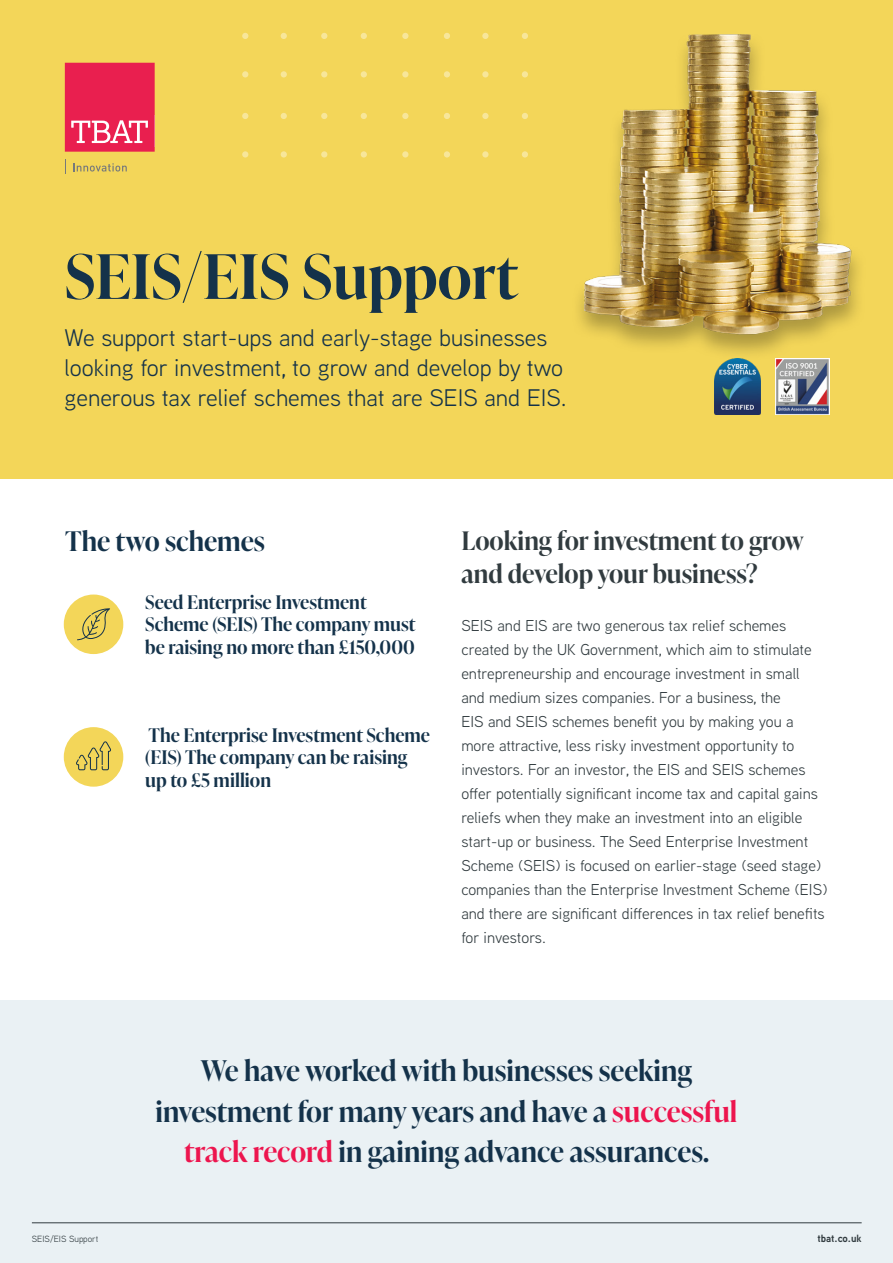
<style>
.page{position:relative;width:893px;height:1263px;background:#fff}
.page>*{position:absolute;margin:0;border:0;box-sizing:border-box;transform-origin:0 0}
.t1{font:600 61.35px "Ivy Presto Display";color:#14324a}
.t2{font:600 28.5px/40.5px "Ivy Presto Display";color:#14324a;text-align:center}
.t3{font:600 27px "Ivy Presto Display";color:#14324a}
.t4{font:600 25.5px/33px "Ivy Presto Display";color:#313b3f}
.t5{font:24px/30px "Aaux Next";color:#14324a}
.t6{font:600 18.75px/22.5px "Ivy Presto Display";color:#14324a}
.t7{font:15.75px/24px "Aaux Next";color:#313b3f}
.t8{font:700 10.5px "Aaux Next";color:#313b3f}
.t9{font:9px "Aaux Next";color:#313b3f}
.s1{color:#ed154e}
</style>
<div class="page">
<div style="left:0;top:1000px;width:893px;height:263px;background:#eaf1f4"></div>
<div style="left:0;top:0;width:893px;height:478px;background:#f3d659"></div>
<div style="left:361px;top:151px;width:6px;height:7px;background:#f7e69a;border-radius:50%"></div>
<div style="left:281px;top:151px;width:6px;height:7px;background:#f7e69a;border-radius:50%"></div>
<div style="left:402px;top:151px;width:6px;height:7px;background:#f7e69a;border-radius:50%"></div>
<div style="left:321px;top:151px;width:6px;height:7px;background:#f7e69a;border-radius:50%"></div>
<div style="left:242px;top:151px;width:6px;height:7px;background:#f7e69a;border-radius:50%"></div>
<svg style="left:361px;top:113px;width:6px;height:6px"></svg>
<svg style="left:281px;top:113px;width:6px;height:6px"></svg>
<svg style="left:361px;top:33px;width:6px;height:6px"></svg>
<svg style="left:281px;top:33px;width:6px;height:6px"></svg>
<svg style="left:402px;top:113px;width:6px;height:6px"></svg>
<svg style="left:402px;top:33px;width:6px;height:6px"></svg>
<svg style="left:321px;top:113px;width:6px;height:6px"></svg>
<svg style="left:242px;top:113px;width:6px;height:6px"></svg>
<svg style="left:321px;top:33px;width:6px;height:6px"></svg>
<svg style="left:242px;top:33px;width:6px;height:6px"></svg>
<svg style="left:361px;top:71px;width:6px;height:6px"></svg>
<svg style="left:281px;top:71px;width:6px;height:6px"></svg>
<svg style="left:402px;top:71px;width:6px;height:6px"></svg>
<svg style="left:321px;top:71px;width:6px;height:6px"></svg>
<svg style="left:242px;top:71px;width:6px;height:6px"></svg>
<div style="left:444px;top:151px;width:6px;height:7px;background:#f7e69a;border-radius:50%"></div>
<svg style="left:444px;top:113px;width:6px;height:6px"></svg>
<svg style="left:444px;top:33px;width:6px;height:6px"></svg>
<svg style="left:444px;top:71px;width:6px;height:6px"></svg>
<hr style="left:32px;top:1222px;width:830px;height:1px;background:#313b3f">
<img style="left:482px;top:32px;width:377px;height:383px">
<div style="left:64px;top:727px;width:59px;height:60px;background:#f3d659;border-radius:50%"></div>
<svg style="left:76px;top:741px;width:35px;height:29px"></svg>
<img style="left:775px;top:359px;width:54px;height:55px">
<img style="left:714px;top:359px;width:47px;height:55px">
<div style="left:64px;top:594px;width:59px;height:60px;background:#f3d659;border-radius:50%"></div>
<svg style="left:77px;top:608px;width:33px;height:32px"></svg>
<svg style="left:65px;top:63px;width:90px;height:89px;background:#ea315c"></svg>
<svg style="left:73px;top:163px;width:54px;height:9px"></svg>
<svg style="left:65px;top:160px;width:1px;height:14px"></svg>
<p class="t1" style="left:65px;top:232px;width:455px">SEIS/EIS Support</p>
<p class="t5" style="left:65px;top:322px;width:504px">We support start-ups and early-stage businesses looking for investment, to grow and develop by two generous tax relief schemes that are SEIS and EIS.</p>
<p class="t3" style="left:65px;top:522px;width:201px">The two schemes</p>
<p class="t6" style="left:145px;top:590px;width:272px">Seed Enterprise Investment<br>Scheme (SEIS) The company must be raising no more than £150,000</p>
<p class="t6" style="left:145px;top:723px;width:286px">The Enterprise Investment Scheme (EIS) The company can be raising up to £5 million</p>
<p class="t4" style="left:461px;top:523px;width:344px">Looking for investment to grow and develop your business?</p>
<p class="t7" style="left:461px;top:612px;width:368px">SEIS and EIS are two generous tax relief schemes created by the UK Government, which aim to stimulate entrepreneurship and encourage investment in small<br>and medium sizes companies. For a business, the<br>EIS and SEIS schemes benefit you by making you a more attractive, less risky investment opportunity to investors. For an investor, the EIS and SEIS schemes offer potentially significant income tax and capital gains reliefs when they make an investment into an eligible start-up or business. The Seed Enterprise Investment Scheme (SEIS) is focused on earlier-stage (seed stage) companies than the Enterprise Investment Scheme (EIS) and there are significant differences in tax relief benefits for investors.</p>
<p class="t2" style="left:155px;top:1050px;width:584px">We have worked with businesses seeking investment for many years and have a <span class="s1">successful track record</span> in gaining advance assurances.</p>
<p class="t9" style="left:32px;top:1233px;width:68px">SEIS/EIS Support</p>
<p class="t8" style="left:817px;top:1231px;width:46px">tbat.co.uk</p>
</div>
